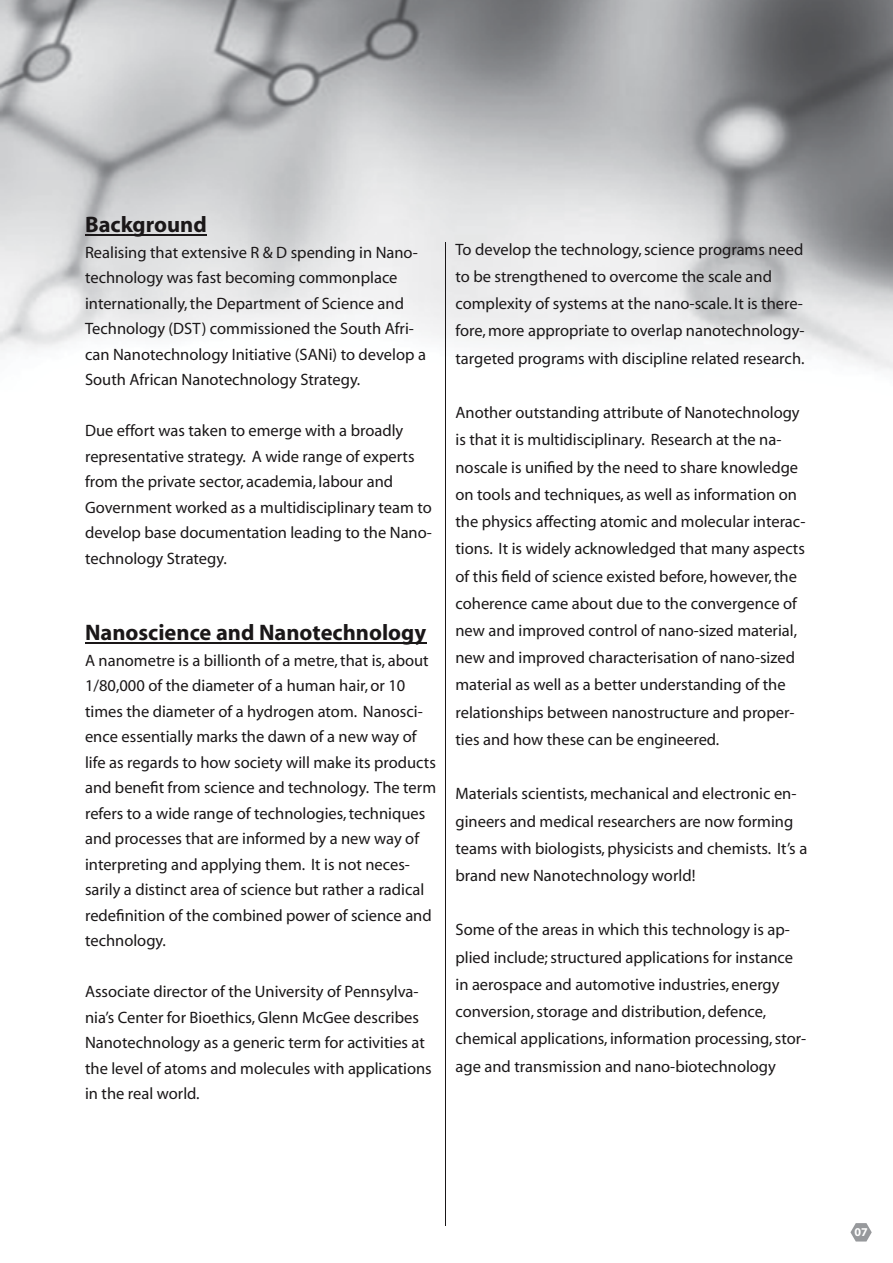
<style>
.page{position:relative;width:893px;height:1263px;background:#fff}
.page>*{position:absolute;margin:0;border:0;box-sizing:border-box;transform-origin:0 0}
.t1{font:700 22.5px "Myriad";color:#1a1718}
.t2{font:16.5px/25.5px "Myriad";color:#1a1718}
.t3{font:700 12px "Myriad";color:#fff}
</style>
<div class="page">
<img style="left:0;top:0;width:893px;height:405px">
<hr style="left:85px;top:234px;width:122px;height:1px;background:#1a1718">
<hr style="left:85px;top:642px;width:341px;height:1px;background:#1a1718">
<hr style="left:446px;top:242px;width:1px;height:984px;background:#1a1718">
<svg style="left:850px;top:1223px;width:22px;height:18px"></svg>
<h1 class="t1" style="left:85px;top:213px;width:123px">Background</h1>
<p class="t2" style="left:85px;top:240px;width:342px">Realising that extensive R &amp; D spending in Nano&shy;technology was fast becoming commonplace internationally, the Department of Science and Technology (DST) commissioned the South Afri&shy;can Nanotechnology Initiative (SANi) to develop a South African Nanotechnology Strategy.</p>
<p class="t2" style="left:85px;top:419px;width:348px">Due effort was taken to emerge with a broadly representative strategy. A wide range of experts from the private sector, academia, labour and Government worked as a multidisciplinary team to develop base documentation leading to the Nano&shy;technology Strategy.</p>
<h1 class="t1" style="left:85px;top:621px;width:343px">Nanoscience and Nanotechnology</h1>
<p class="t2" style="left:85px;top:648px;width:353px">A nanometre is a billionth of a metre, that is, about 1/80,000 of the diameter of a human hair, or 10 times the diameter of a hydrogen atom. Nanosci&shy;ence essentially marks the dawn of a new way of life as regards to how society will make its products and benefit from science and technology. The term refers to a wide range of technologies, techniques and processes that are informed by a new way of interpreting and applying them. It is not neces&shy;sarily a distinct area of science but rather a radical redefinition of the combined power of science and technology.</p>
<p class="t2" style="left:85px;top:980px;width:348px">Associate director of the University of Pennsylva&shy;nia’s Center for Bioethics, Glenn McGee describes Nanotechnology as a generic term for activities at the level of atoms and molecules with applications in the real world.</p>
<p class="t2" style="left:455px;top:236px;width:351px;line-height:27.3px">To develop the technology, science programs need to be strengthened to overcome the scale and complexity of systems at the nano-scale. It is there&shy;fore, more appropriate to overlap nanotechnology&shy;targeted programs with discipline related research.</p>
<p class="t2" style="left:455px;top:400px;width:351px;line-height:27.2px">Another outstanding attribute of Nanotechnology is that it is multidisciplinary. Research at the na&shy;noscale is unified by the need to share knowledge on tools and techniques, as well as information on the physics affecting atomic and molecular interac&shy;tions. It is widely acknowledged that many aspects of this field of science existed before, however, the coherence came about due to the convergence of new and improved control of nano-sized material, new and improved characterisation of nano-sized material as well as a better understanding of the relationships between nanostructure and proper&shy;ties and how these can be engineered.</p>
<p class="t2" style="left:455px;top:781px;width:353px;line-height:27.2px">Materials scientists, mechanical and electronic en&shy;gineers and medical researchers are now forming teams with biologists, physicists and chemists. It’s a brand new Nanotechnology world!</p>
<p class="t2" style="left:455px;top:917px;width:352px;line-height:27.2px">Some of the areas in which this technology is ap&shy;plied include; structured applications for instance in aerospace and automotive industries, energy conversion, storage and distribution, defence, chemical applications, information processing, stor&shy;age and transmission and nano-biotechnology</p>
<p class="t3" style="left:854px;top:1226px;width:15px">07</p>
</div>
